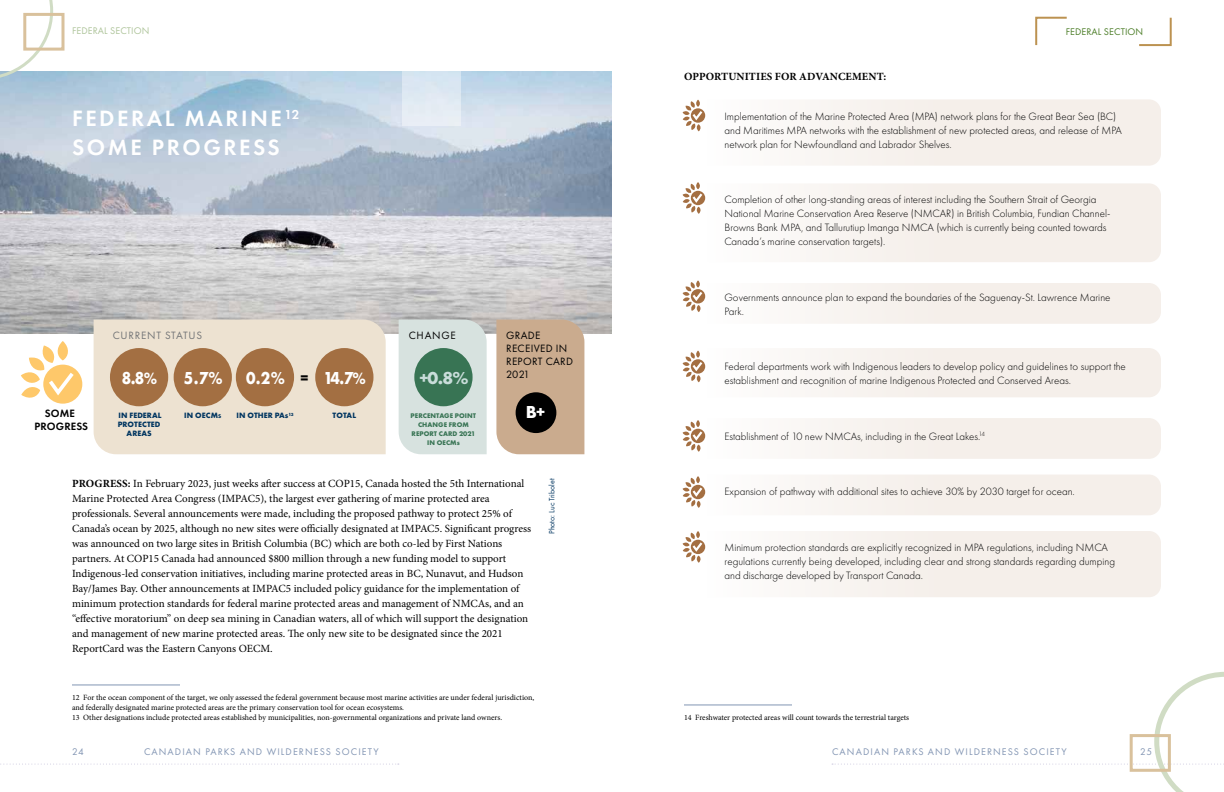
<style>
.page{position:relative;width:1224px;height:792px;background:#fff}
.page>*{position:absolute;margin:0;border:0;box-sizing:border-box;transform-origin:0 0}
.t1{font:600 23px/29px "Futura PT";letter-spacing:.11em;color:#fff}
.t2{font:700 18px "Futura PT";color:#fff;scale:.88 1}
.t3{font:700 18px "Futura PT";color:#c9ddda}
.t4{font:700 18px "Futura PT";color:#fff}
.t5{font:300 11px/14px "Futura PT";color:#000}
.t6{font:11px/15px "Minion Pro";color:#000}
.t7{font:11px/13.2px "Futura PT";letter-spacing:.03em;color:#000}
.t8{font:700 11px "Minion Pro";letter-spacing:.01em;color:#000}
.t9{font:11px "Futura PT";letter-spacing:.07em;color:#737577}
.t10{font:600 11px/13px "Futura PT";letter-spacing:.01em;color:#000;text-align:center}
.t11{font:10px "Futura PT";letter-spacing:.11em;color:#8295b3}
.t12{font:10px "Futura PT";letter-spacing:.01em;color:#aec49a}
.t13{font:10px "Futura PT";letter-spacing:.01em;color:#4b7d27}
.t14{font:8px/10px "Minion Pro";color:#000}
.t15{font:700 8px/9px "Futura PT";letter-spacing:.01em;color:#003560;text-align:center}
.t16{font:8px "Futura PT";color:#003560}
.t17{font:700 7px/9px "Futura PT";letter-spacing:.01em;color:#387454;text-align:center}
.t18{font:700 4.7px "Futura PT";color:#003560}
.s1{font-size:17px}
.s2{color:#000}
.s3{font-size:5.6px}
.s4{font-weight:700}
</style>
<div class="page">
<svg style="left:683px;top:99px;width:478px;height:67px"></svg>
<svg style="left:683px;top:182px;width:478px;height:80px"></svg>
<svg style="left:683px;top:280px;width:478px;height:44px"></svg>
<svg style="left:683px;top:348px;width:478px;height:49px"></svg>
<svg style="left:683px;top:418px;width:478px;height:41px"></svg>
<svg style="left:683px;top:475px;width:478px;height:40px"></svg>
<svg style="left:683px;top:531px;width:478px;height:66px"></svg>
<img style="left:0;top:71px;width:612px;height:262px">
<div style="left:94px;top:320px;width:292px;height:134px;background:#ede2d1"></div>
<div style="left:399px;top:320px;width:88px;height:134px;background:#d7e2df"></div>
<div style="left:496px;top:320px;width:88px;height:134px;background:#caab8e"></div>
<div style="left:110px;top:348px;width:58px;height:58px;background:#a36f42;border-radius:50%"></div>
<div style="left:315px;top:348px;width:58px;height:58px;background:#a36f42;border-radius:50%"></div>
<div style="left:174px;top:348px;width:58px;height:58px;background:#a36f42;border-radius:50%"></div>
<div style="left:236px;top:348px;width:58px;height:58px;background:#a36f42;border-radius:50%"></div>
<div style="left:414px;top:348px;width:59px;height:58px;background:#387454;border-radius:50%"></div>
<div style="left:516px;top:392px;width:40px;height:41px;background:#000;border-radius:50%"></div>
<div style="left:402px;top:71px;width:58px;height:55px;background:#e0e9f3"></div>
<hr style="left:72px;top:685px;width:108px;height:1px;background:#8295b3">
<hr style="left:684px;top:705px;width:108px;height:1px;background:#8295b3">
<div style="left:43px;top:365px;width:39px;height:39px;background:#fec86a;border-radius:50%"></div>
<svg style="left:21px;top:341px;width:56px;height:60px"></svg>
<svg style="left:0;top:764px;width:399px;height:1px"></svg>
<svg style="left:0;top:0;width:53px;height:80px"></svg>
<svg style="left:832px;top:672px;width:392px;height:120px"></svg>
<svg style="left:1035px;top:16px;width:32px;height:30px"></svg>
<svg style="left:1139px;top:17px;width:33px;height:30px"></svg>
<div style="left:23px;top:13px;width:41px;height:38px;border:3px solid #d9c19c"></div>
<div style="left:1130px;top:734px;width:41px;height:38px;border:3px solid #d9c19c"></div>
<p class="t12" style="left:72px;top:24px;width:79px">FEDERAL SECTION</p>
<p class="t13" style="left:1066px;top:25px;width:79px">FEDERAL SECTION</p>
<h1 class="t1" style="left:72px;top:104px;width:229px">FEDERAL MARINE<sup>12<br></sup>SOME PROGRESS</h1>
<p class="t10" style="left:35px;top:407px;width:55px">SOME<br>PROGRESS</p>
<p class="t9" style="left:113px;top:329px;width:91px">CURRENT STATUS</p>
<p class="t7" style="left:409px;top:329px;width:49px">CHANGE</p>
<p class="t7" style="left:506px;top:329px;width:69px">GRADE<br>RECEIVED IN<br>REPORT CARD<br>2021</p>
<p class="t17" style="left:411px;top:411px;width:67px">PERCENTAGE POINT<br>CHANGE FROM<br>REPORT CARD 2021<br>IN OECMs</p>
<h2 class="t2" style="left:122px;top:366px;width:42px">8.8<span class="s1">%</span></h2>
<h2 class="t2" style="left:184px;top:366px;width:46px">5.7%</h2>
<h2 class="t2" style="left:246px;top:366px;width:138px">0.2% <span class="s2">=</span> 14.7<span class="s1">%</span></h2>
<h2 class="t3" style="left:419px;top:366px;width:51px">+0.8%</h2>
<h2 class="t4" style="left:526px;top:401px;width:21px">B+</h2>
<p class="t18" style="left:288px;top:411px;width:7px">13</p>
<p class="t15" style="left:118px;top:411px;width:45px">IN FEDERAL<br>PROTECTED<br>AREAS</p>
<p class="t15" style="left:184px;top:411px;width:38px">IN OECM<span class="s3">s</span></p>
<p class="t15" style="left:236px;top:411px;width:53px">IN OTHER PAs</p>
<p class="t15" style="left:333px;top:411px;width:25px">TOTAL</p>
<p class="t6" style="left:72px;top:476px;width:461px"><span class="s4">PROGRESS:</span> In February 2023, just weeks after success at COP15, Canada hosted the 5th International Marine Protected Area Congress (IMPAC5), the largest ever gathering of marine protected area professionals. Several announcements were made, including the proposed pathway to protect 25% of Canada’s ocean by 2025, although no new sites were officially designated at IMPAC5. Significant progress was announced on two large sites in British Columbia (BC) which are both co-led by First Nations partners. At COP15 Canada had announced $800 million through a new funding model to support Indigenous-led conservation initiatives, including marine protected areas in BC, Nunavut, and Hudson Bay/James Bay. Other announcements at IMPAC5 included policy guidance for the implementation of minimum protection standards for federal marine protected areas and management of NMCAs, and an “effective moratorium” on deep sea mining in Canadian waters, all of which will support the designation and management of new marine protected areas. The only new site to be designated since the 2021<br>ReportCard was the Eastern Canyons OECM.</p>
<p class="t14" style="left:72px;top:692px;width:464px">12 For the ocean component of the target, we only assessed the federal government because most marine activities are under federal jurisdiction, and federally designated marine protected areas are the primary conservation tool for ocean ecosystems.<br>13 Other designations include protected areas established by municipalities, non-governmental organizations and private land owners.</p>
<p class="t16" style="left:547px;top:534px;width:57px;rotate:-90deg">Photo: Luc Tribolet</p>
<p class="t8" style="left:684px;top:69px;width:204px">OPPORTUNITIES FOR ADVANCEMENT:</p>
<p class="t5" style="left:725px;top:109px;width:399px">Implementation of the Marine Protected Area (MPA) network plans for the Great Bear Sea (BC) and Maritimes MPA networks with the establishment of new protected areas, and release of MPA network plan for Newfoundland and Labrador Shelves.</p>
<p class="t5" style="left:725px;top:193px;width:387px">Completion of other long-standing areas of interest including the Southern Strait of Georgia National Marine Conservation Area Reserve (NMCAR) in British Columbia, Fundian Channel-Browns Bank MPA, and Tallurutiup Imanga NMCA (which is currently being counted towards Canada’s marine conservation targets).</p>
<p class="t5" style="left:725px;top:290px;width:388px">Governments announce plan to expand the boundaries of the Saguenay-St. Lawrence Marine<br>Park.</p>
<p class="t5" style="left:725px;top:360px;width:403px">Federal departments work with Indigenous leaders to develop policy and guidelines to support the establishment and recognition of marine Indigenous Protected and Conserved Areas.</p>
<p class="t5" style="left:725px;top:429px;width:262px">Establishment of 10 new NMCAs, including in the Great Lakes.<sup>14</sup></p>
<p class="t5" style="left:724px;top:485px;width:352px">Expansion of pathway with additional sites to achieve 30% by 2030 target for ocean.</p>
<p class="t5" style="left:724px;top:540px;width:392px">Minimum protection standards are explicitly recognized in MPA regulations, including NMCA regulations currently being developed, including clear and strong standards regarding dumping and discharge developed by Transport Canada.</p>
<p class="t14" style="left:684px;top:712px;width:227px">14 Freshwater protected areas will count towards the terrestrial targets</p>
<p class="t11" style="left:72px;top:745px;width:13px">24</p>
<p class="t11" style="left:144px;top:745px;width:236px">CANADIAN PARKS AND WILDERNESS SOCIETY</p>
<p class="t11" style="left:832px;top:745px;width:236px">CANADIAN PARKS AND WILDERNESS SOCIETY</p>
<p class="t11" style="left:1140px;top:745px;width:13px">25</p>
</div>
